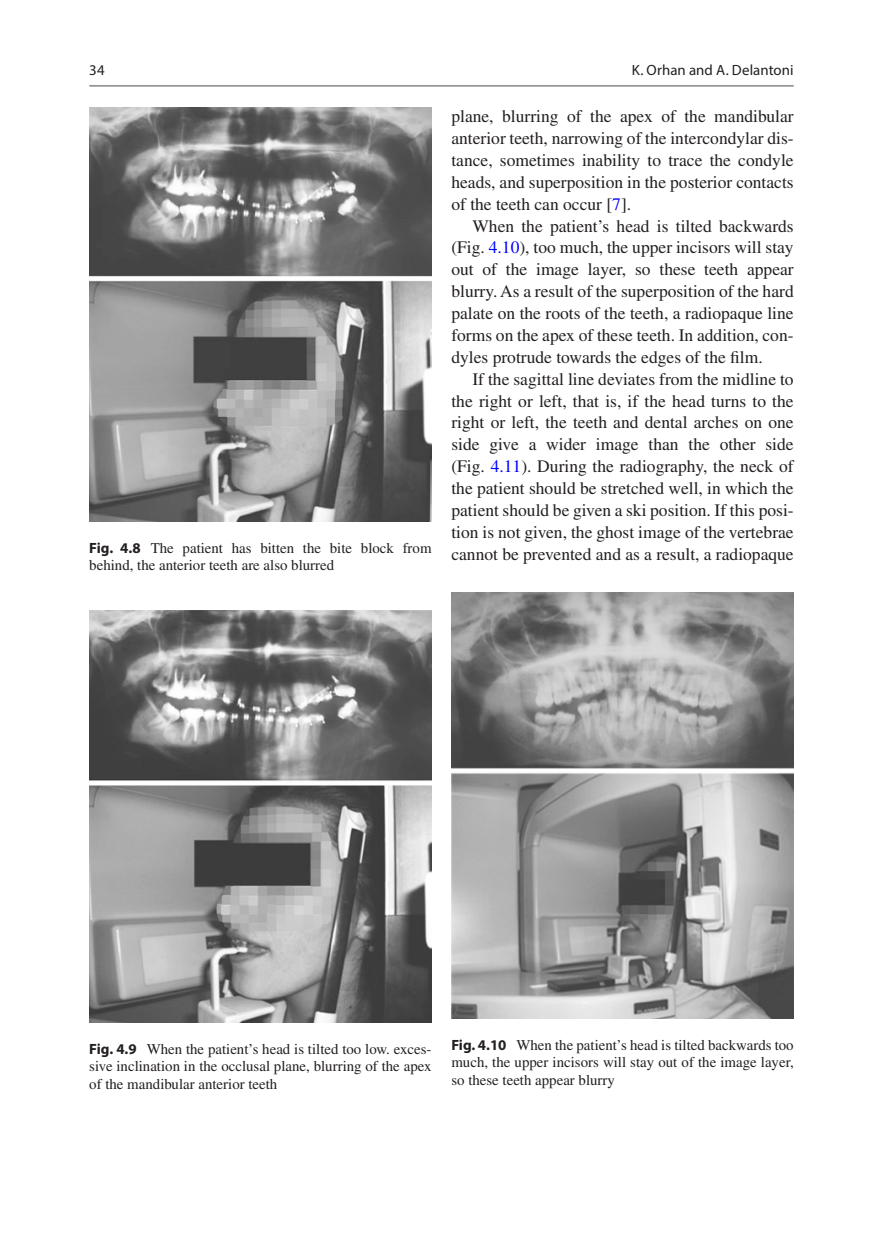
<style>
.page{position:relative;width:883px;height:1260px;background:#fff}
.page>*{position:absolute;margin:0;border:0;box-sizing:border-box;transform-origin:0 0}
.Text{font:17.5px/21.9px "Times LT Std";color:#231f20;text-align:justify}
.t1{font:14.88px/17.5px "Times LT Std";color:#231f20;text-align:justify}
.t2{font:14.88px "Myriad Pro";letter-spacing:.005em;color:#231f20}
.s1{font-family:"Myriad Pro";font-weight:700}
.s2{color:#00f}
</style>
<div class="page">
<img style="left:90px;top:107px;width:341px;height:415px">
<img style="left:90px;top:611px;width:341px;height:411px">
<img style="left:452px;top:592px;width:341px;height:426px">
<hr style="left:89px;top:85px;width:705px;height:2px;background:#939598">
<p class="t2" style="left:89px;top:61px;width:17px">34</p>
<p class="t1" style="left:89px;top:539px;width:344px"><span class="s1">Fig. 4.8</span> The patient has bitten the bite block from behind, the anterior teeth are also blurred</p>
<p class="t2" style="left:632px;top:61px;width:163px">K. Orhan and A. Delantoni</p>
<p class="Text" style="left:451px;top:105px;width:344px">plane, blurring of the apex of the mandibular anterior teeth, narrowing of the intercondylar dis&shy;tance, sometimes inability to trace the condyle heads, and superposition in the posterior contacts of the teeth can occur [<span class="s2">7</span>].</p>
<p class="Text" style="left:451px;top:215px;width:344px;text-indent:21px">When the patient’s head is tilted backwards (Fig. <span class="s2">4.10</span>), too much, the upper incisors will stay out of the image layer, so these teeth appear blurry. As a result of the superposition of the hard palate on the roots of the teeth, a radiopaque line forms on the apex of these teeth. In addition, con&shy;dyles protrude towards the edges of the film.</p>
<p class="Text" style="left:451px;top:368px;width:344px;text-indent:21px">If the sagittal line deviates from the midline to the right or left, that is, if the head turns to the right or left, the teeth and dental arches on one side give a wider image than the other side (Fig. <span class="s2">4.11</span>). During the radiography, the neck of the patient should be stretched well, in which the patient should be given a ski position. If this posi&shy;tion is not given, the ghost image of the vertebrae cannot be prevented and as a result, a radiopaque</p>
<p class="t1" style="left:89px;top:1040px;width:344px"><span class="s1">Fig. 4.9</span> When the patient’s head is tilted too low. exces&shy;sive inclination in the occlusal plane, blurring of the apex of the mandibular anterior teeth</p>
<p class="t1" style="left:451px;top:1036px;width:344px"><span class="s1">Fig. 4.10</span> When the patient’s head is tilted backwards too much, the upper incisors will stay out of the image layer, so these teeth appear blurry</p>
</div>
